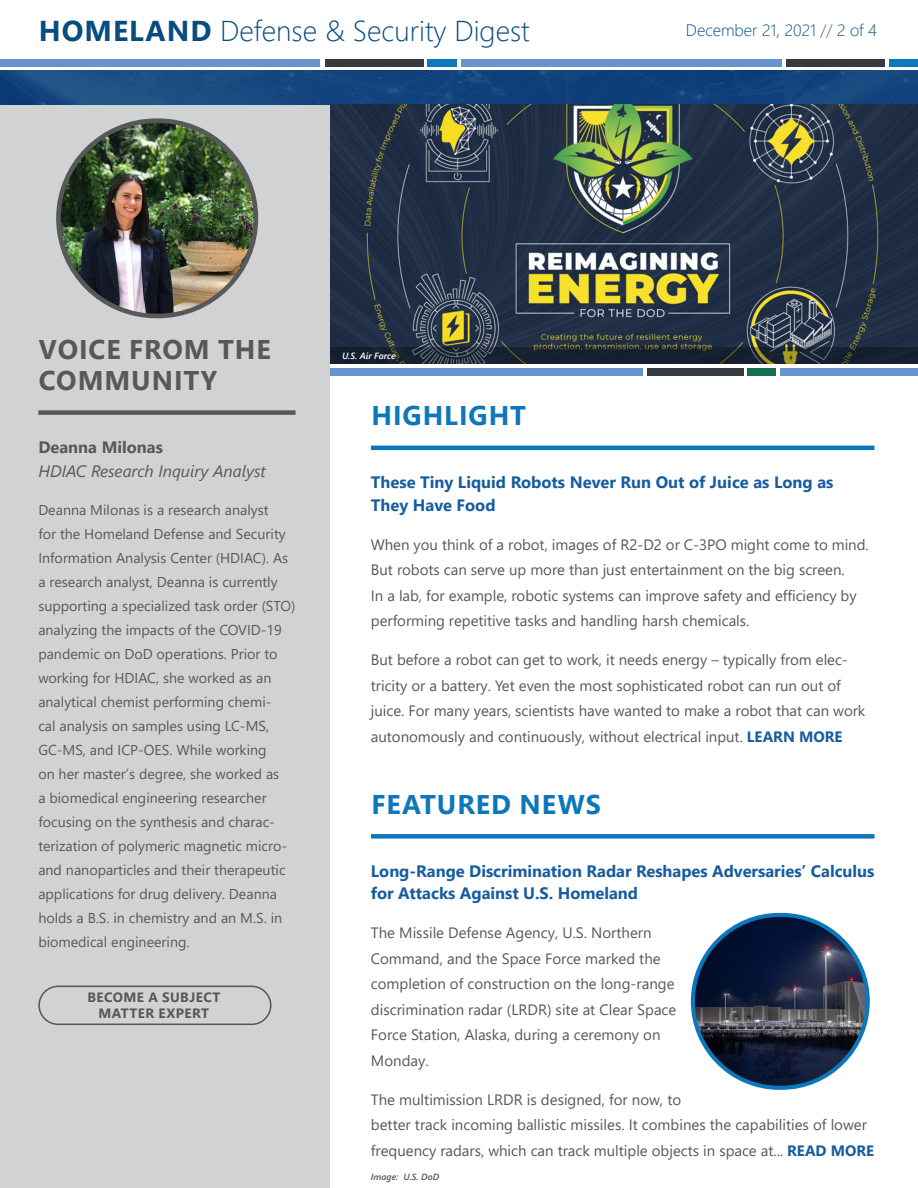
<style>
.page{position:relative;width:918px;height:1188px;background:#fff}
.page>*{position:absolute;margin:0;border:0;box-sizing:border-box;transform-origin:0 0}
.t1{font:300 28.65px "Segoe UI";color:#084d7d}
.Heading_1_-_Green{font:700 27px "Segoe UI";letter-spacing:.035em;color:#0d77bc}
.Heading_1_-_Gray{font:700 27px/31.5px "Segoe UI";letter-spacing:.035em;color:#57585a}
.Heading_2_-_Green{font:700 16.5px/22.5px "Segoe UI";color:#175d9e}
.Heading_2_-_Grey{font:italic 16.5px/24px "Segoe UI";color:#57585a}
.t2{font:300 16.5px "Segoe UI";color:#084d7d}
.Copy{font:15px/25.5px "Segoe UI";letter-spacing:-.005em;color:#57585a}
.Copy-2{font:14.25px/24px "Segoe UI";color:#57585a}
.Grey_Button_Text{font:700 13.5px/16.2px "Segoe UI";letter-spacing:.035em;color:#57585a;text-align:center}
.Image_Source_-_Grey{font:italic 600 9px "Segoe UI";color:#57585a}
.Image_Source{font:italic 600 9px "Segoe UI";color:#fff}
.s1{font-weight:700}
.s2{color:#57585a}
.s3{font-weight:700;font-style:normal}
.s4{font-weight:700;color:#175d9e}
</style>
<div class="page">
<img style="left:1px;top:71px;width:917px;height:34px">
<img style="left:330px;top:105px;width:588px;height:242px">
<div style="left:330px;top:369px;width:313px;height:7px;background:#6794cc"></div>
<div style="left:647px;top:369px;width:97px;height:7px;background:#343a40"></div>
<div style="left:748px;top:369px;width:28px;height:7px;background:#156e54"></div>
<div style="left:780px;top:369px;width:138px;height:7px;background:#6794cc"></div>
<svg style="left:330px;top:347px;width:588px;height:17px;background:#202933"></svg>
<div style="left:0;top:105px;width:330px;height:1083px;background:#d1d2d4"></div>
<hr style="left:371px;top:446px;width:504px;height:4px;background:#0d77bc">
<div style="left:371px;top:834px;width:504px;height:5px;background:#0d77bc"></div>
<img style="left:693px;top:915px;width:175px;height:173px;border-radius:86px">
<div style="left:691px;top:913px;width:179px;height:177px;border:4px solid #0d77bc;border-radius:86px"></div>
<div style="left:38px;top:410px;width:258px;height:5px;background:#57585a"></div>
<div style="left:38px;top:986px;width:234px;height:39px;border:2px solid #57585a;border-radius:19px"></div>
<img style="left:58px;top:121px;width:198px;height:195px;border-radius:98px">
<div style="left:56px;top:118px;width:202px;height:200px;border:5px solid #57585a;border-radius:98px"></div>
<div style="left:0;top:59px;width:320px;height:7px;background:#6794cc"></div>
<div style="left:325px;top:59px;width:99px;height:7px;background:#343a40"></div>
<div style="left:428px;top:59px;width:29px;height:7px;background:#0d77bc"></div>
<div style="left:461px;top:59px;width:321px;height:7px;background:#6794cc"></div>
<div style="left:786px;top:59px;width:99px;height:7px;background:#343a40"></div>
<div style="left:889px;top:59px;width:29px;height:7px;background:#0d77bc"></div>
<h1 class="t1" style="left:39px;top:4px;width:492px"><span class="s1">HOMELAND</span> Defense &amp; Security Digest</h1>
<p class="t2" style="left:686px;top:15px;width:192px">December 21, 2021 <span class="s2">//</span> 2 of 4</p>
<p class="Heading_1_-_Gray" style="left:39px;top:331px;width:234px">VOICE FROM THE<br>COMMUNITY</p>
<p class="Heading_2_-_Grey" style="left:38px;top:433px;width:229px"><span class="s3">Deanna Milonas<br></span>HDIAC Research Inquiry Analyst</p>
<p class="Copy-2" style="left:38px;top:496px;width:259px">Deanna Milonas is a research analyst<br>for the Homeland Defense and Security Information Analysis Center (HDIAC). As a research analyst, Deanna is currently supporting a specialized task order (STO) analyzing the impacts of the COVID-19 pandemic on DoD operations. Prior to working for HDIAC, she worked as an analytical chemist performing chemi-<br>cal analysis on samples using LC-MS, GC-MS, and ICP-OES. While working<br>on her master’s degree, she worked as<br>a biomedical engineering researcher focusing on the synthesis and charac&shy;terization of polymeric magnetic micro&shy;and nanoparticles and their therapeutic applications for drug delivery. Deanna holds a B.S. in chemistry and an M.S. in biomedical engineering.</p>
<p class="Grey_Button_Text" style="left:87px;top:988px;width:135px">BECOME A SUBJECT<br>MATTER EXPERT</p>
<p class="Image_Source" style="left:342px;top:347px;width:55px">U.S. Air Force</p>
<p class="Heading_1_-_Green" style="left:371px;top:390px;width:156px">HIGHLIGHT</p>
<p class="Heading_2_-_Green" style="left:371px;top:470px;width:464px">These Tiny Liquid Robots Never Run Out of Juice as Long as<br>They Have Food</p>
<p class="Copy" style="left:371px;top:530px;width:499px">When you think of a robot, images of R2-D2 or C-3PO might come to mind.<br>But robots can serve up more than just entertainment on the big screen.<br>In a lab, for example, robotic systems can improve safety and efficiency by performing repetitive tasks and handling harsh chemicals.</p>
<p class="Copy" style="left:371px;top:646px;width:496px">But before a robot can get to work, it needs energy – typically from elec&shy;tricity or a battery. Yet even the most sophisticated robot can run out of juice. For many years, scientists have wanted to make a robot that can work autonomously and continuously, without electrical input. <span class="s4">LEARN MORE</span></p>
<p class="Heading_1_-_Green" style="left:371px;top:779px;width:231px">FEATURED NEWS</p>
<p class="Heading_2_-_Green" style="left:371px;top:858px;width:505px">Long-Range Discrimination Radar Reshapes Adversaries’ Calculus for Attacks Against U.S. Homeland</p>
<p class="Copy" style="left:371px;top:919px;width:307px">The Missile Defense Agency, U.S. Northern Command, and the Space Force marked the completion of construction on the long-range discrimination radar (LRDR) site at Clear Space Force Station, Alaska, during a ceremony on Monday.</p>
<p class="Copy" style="left:371px;top:1085px;width:505px">The multimission LRDR is designed, for now, to<br>better track incoming ballistic missiles. It combines the capabilities of lower frequency radars, which can track multiple objects in space at... <span class="s4">READ MORE</span></p>
<p class="Image_Source_-_Grey" style="left:371px;top:1168px;width:70px">Image: U.S. DoD</p>
</div>
